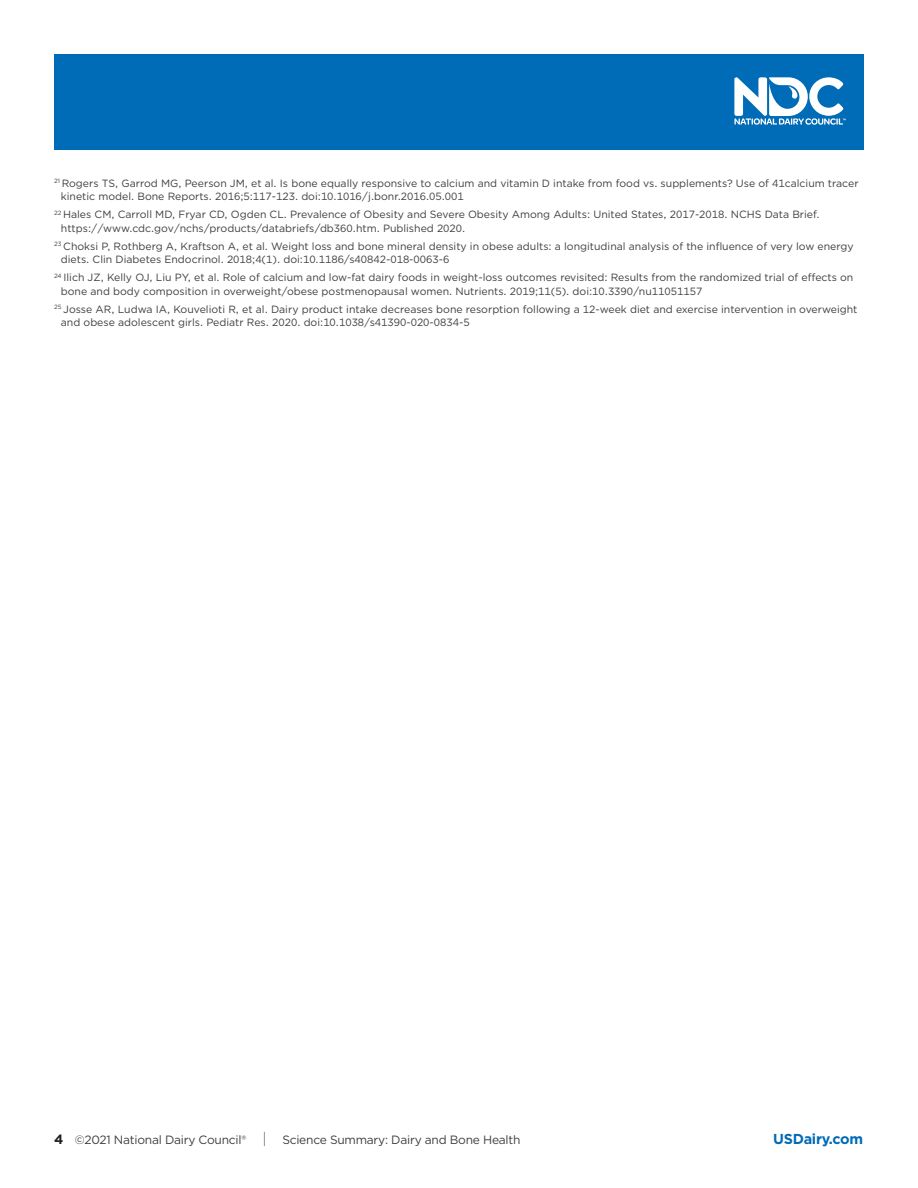
<style>
.page{position:relative;width:918px;height:1188px;background:#fff}
.page>*{position:absolute;margin:0;border:0;box-sizing:border-box;transform-origin:0 0}
.t1{font:700 14.4px "Gotham";letter-spacing:-.02em;color:#006bb6}
.t2{font:12px "Gotham";letter-spacing:-.02em;color:#3e3e3f}
.Footnote_HANG{font:10.5px/13.5px "Gotham";color:#3e3e3f}
.s1{font-weight:700;font-size:13.5px;color:#231f20}
</style>
<div class="page">
<div style="left:54px;top:54px;width:810px;height:95px;background:#006bb6"></div>
<svg style="left:734px;top:77px;width:112px;height:48px"></svg>
<svg style="left:264px;top:1132px;width:1px;height:14px"></svg>
<p class="Footnote_HANG" style="left:61px;top:176px;width:799px;text-indent:-7px"><sup>21</sup> Rogers TS, Garrod MG, Peerson JM, et al. Is bone equally responsive to calcium and vitamin D intake from food vs. supplements? Use of 41calcium tracer kinetic model. Bone Reports. 2016;5:117-123. doi:10.1016/j.bonr.2016.05.001</p>
<p class="Footnote_HANG" style="left:61px;top:208px;width:760px;text-indent:-7px"><sup>22</sup> Hales CM, Carroll MD, Fryar CD, Ogden CL. Prevalence of Obesity and Severe Obesity Among Adults: United States, 2017-2018. NCHS Data Brief. https://www.cdc.gov/nchs/products/databriefs/db360.htm. Published 2020.</p>
<p class="Footnote_HANG" style="left:61px;top:239px;width:794px;text-indent:-7px"><sup>23</sup> Choksi P, Rothberg A, Kraftson A, et al. Weight loss and bone mineral density in obese adults: a longitudinal analysis of the influence of very low energy diets. Clin Diabetes Endocrinol. 2018;4(1). doi:10.1186/s40842-018-0063-6</p>
<p class="Footnote_HANG" style="left:61px;top:271px;width:794px;text-indent:-7px"><sup>24</sup> Ilich JZ, Kelly OJ, Liu PY, et al. Role of calcium and low-fat dairy foods in weight-loss outcomes revisited: Results from the randomized trial of effects on bone and body composition in overweight/obese postmenopausal women. Nutrients. 2019;11(5). doi:10.3390/nu11051157</p>
<p class="Footnote_HANG" style="left:61px;top:302px;width:798px;text-indent:-7px"><sup>25</sup> Josse AR, Ludwa IA, Kouvelioti R, et al. Dairy product intake decreases bone resorption following a 12-week diet and exercise intervention in overweight and obese adolescent girls. Pediatr Res. 2020. doi:10.1038/s41390-020-0834-5</p>
<p class="t2" style="left:54px;top:1132px;width:194px"><span class="s1">4</span> ©2021 National Dairy Council®</p>
<p class="t2" style="left:282px;top:1132px;width:240px">Science Summary: Dairy and Bone Health</p>
<h1 class="t1" style="left:773px;top:1129px;width:91px">USDairy.com</h1>
</div>
